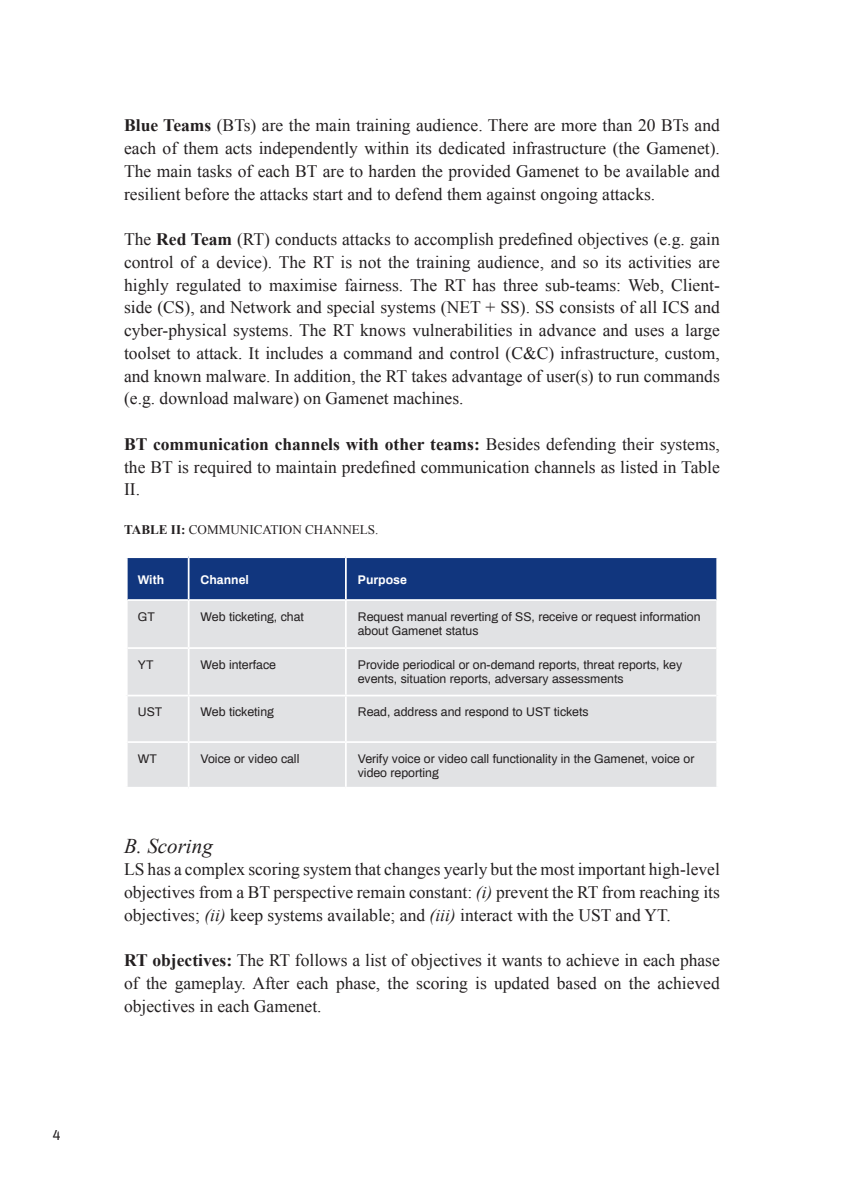
<style>
.page{position:relative;width:844px;height:1191px;background:#fff}
.page>*{position:absolute;margin:0;border:0;box-sizing:border-box;transform-origin:0 0}
.t1{font:italic 21px "Times New Roman";color:#231f20}
.t2{font:17.5px/22.8px "Times New Roman";color:#231f20;text-align:justify}
.t3{font:14px "Archivo";color:#231f20}
.t4{font:13.12px "Times New Roman";color:#231f20}
.t5{font:12.25px/14px "Archivo";color:#231f20}
.t6{font:700 12.25px "Archivo";color:#fff}
.s1{font-weight:700}
.s2{font-style:italic}
</style>
<div class="page">
<div style="left:128px;top:558px;width:588px;height:41px;background:#11367e"></div>
<div style="left:128px;top:601px;width:588px;height:186px;background:#e1e2e4"></div>
<hr style="left:188px;top:558px;width:1px;height:41px;background:#fff">
<hr style="left:345px;top:558px;width:1px;height:41px;background:#fff">
<hr style="left:188px;top:601px;width:1px;height:46px;background:#fff">
<hr style="left:345px;top:601px;width:1px;height:46px;background:#fff">
<hr style="left:128px;top:647px;width:61px;height:2px;background:#fff">
<hr style="left:189px;top:647px;width:157px;height:2px;background:#fff">
<hr style="left:188px;top:649px;width:1px;height:45px;background:#fff">
<hr style="left:346px;top:647px;width:370px;height:2px;background:#fff">
<hr style="left:345px;top:649px;width:1px;height:45px;background:#fff">
<hr style="left:128px;top:694px;width:61px;height:2px;background:#fff">
<hr style="left:189px;top:694px;width:157px;height:2px;background:#fff">
<hr style="left:188px;top:696px;width:1px;height:45px;background:#fff">
<hr style="left:346px;top:694px;width:370px;height:2px;background:#fff">
<hr style="left:345px;top:696px;width:1px;height:45px;background:#fff">
<hr style="left:128px;top:741px;width:61px;height:2px;background:#fff">
<hr style="left:189px;top:741px;width:157px;height:2px;background:#fff">
<hr style="left:188px;top:743px;width:1px;height:44px;background:#fff">
<hr style="left:346px;top:741px;width:370px;height:2px;background:#fff">
<hr style="left:345px;top:743px;width:1px;height:44px;background:#fff">
<svg style="left:126px;top:558px;width:2px;height:42px"></svg>
<p class="t3" style="left:53px;top:1126px;width:9px">4</p>
<p class="t2" style="left:124px;top:114px;width:597px"><span class="s1">Blue Teams</span> (BTs) are the main training audience. There are more than 20 BTs and each of them acts independently within its dedicated infrastructure (the Gamenet).<br>The main tasks of each BT are to harden the provided Gamenet to be available and resilient before the attacks start and to defend them against ongoing attacks.</p>
<p class="t2" style="left:124px;top:227px;width:597px">The <span class="s1">Red Team</span> (RT) conducts attacks to accomplish predefined objectives (e.g. gain control of a device). The RT is not the training audience, and so its activities are highly regulated to maximise fairness. The RT has three sub-teams: Web, Client&shy;side (CS), and Network and special systems (NET + SS). SS consists of all ICS and cyber-physical systems. The RT knows vulnerabilities in advance and uses a large toolset to attack. It includes a command and control (C&amp;C) infrastructure, custom, and known malware. In addition, the RT takes advantage of user(s) to run commands (e.g. download malware) on Gamenet machines.</p>
<p class="t2" style="left:124px;top:432px;width:597px"><span class="s1">BT communication channels with other teams:</span> Besides defending their systems, the BT is required to maintain predefined communication channels as listed in Table II.</p>
<p class="t4" style="left:124px;top:520px;width:256px"><span class="s1">TABLE II:</span> COMMUNICATION CHANNELS.</p>
<p class="t6" style="left:138px;top:571px;width:28px">With</p>
<p class="t6" style="left:200px;top:571px;width:50px">Channel</p>
<p class="t6" style="left:358px;top:571px;width:51px">Purpose</p>
<p class="t5" style="left:138px;top:609px;width:19px">GT</p>
<p class="t5" style="left:200px;top:609px;width:105px">Web ticketing, chat</p>
<p class="t5" style="left:358px;top:609px;width:344px">Request manual reverting of SS, receive or request information about Gamenet status</p>
<p class="t5" style="left:138px;top:657px;width:17px">YT</p>
<p class="t5" style="left:200px;top:657px;width:77px">Web interface</p>
<p class="t5" style="left:358px;top:657px;width:326px">Provide periodical or on-demand reports, threat reports, key events, situation reports, adversary assessments</p>
<p class="t5" style="left:138px;top:704px;width:26px">UST</p>
<p class="t5" style="left:200px;top:704px;width:75px">Web ticketing</p>
<p class="t5" style="left:358px;top:704px;width:232px">Read, address and respond to UST tickets</p>
<p class="t5" style="left:138px;top:751px;width:21px">WT</p>
<p class="t5" style="left:200px;top:751px;width:100px">Voice or video call</p>
<p class="t5" style="left:358px;top:751px;width:338px">Verify voice or video call functionality in the Gamenet, voice or video reporting</p>
<p class="t1" style="left:124px;top:831px;width:90px">B. Scoring</p>
<p class="t2" style="left:124px;top:857px;width:597px">LS has a complex scoring system that changes yearly but the most important high-level objectives from a BT perspective remain constant: <span class="s2">(i)</span> prevent the RT from reaching its objectives; <span class="s2">(ii)</span> keep systems available; and <span class="s2">(iii)</span> interact with the UST and YT.</p>
<p class="t2" style="left:124px;top:948px;width:597px"><span class="s1">RT objectives:</span> The RT follows a list of objectives it wants to achieve in each phase of the gameplay. After each phase, the scoring is updated based on the achieved objectives in each Gamenet.</p>
</div>
